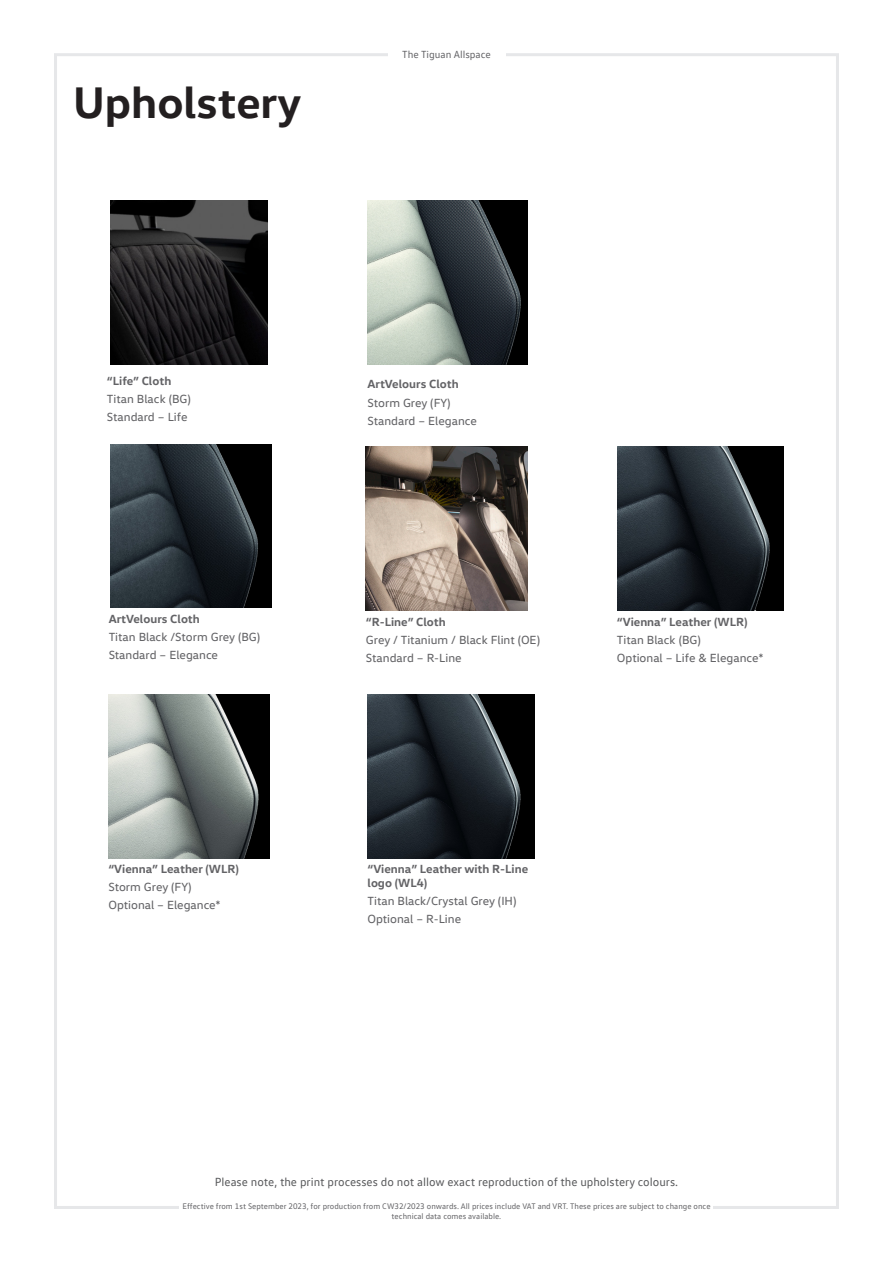
<style>
.page{position:relative;width:893px;height:1263px;background:#fff}
.page>*{position:absolute;margin:0;border:0;box-sizing:border-box;transform-origin:0 0}
.Page_heading{font:700 45px "VW Head";color:#231f20}
.Centred_text{font:12px "VW Head";color:#636366}
.Centred_text-2{font:700 12px/14.4px "VW Head";color:#636366}
.t1{font:12px "VW Text";color:#57585a}
.t2{font:10.5px "VW Text";color:#636366}
.t3{font:8.25px/9.9px "VW Text";color:#636366;text-align:center}
</style>
<div class="page">
<img style="left:367px;top:200px;width:160px;height:164px">
<img style="left:110px;top:444px;width:161px;height:164px">
<img style="left:366px;top:446px;width:161px;height:164px">
<img style="left:110px;top:200px;width:158px;height:164px">
<img style="left:618px;top:446px;width:166px;height:164px">
<img style="left:109px;top:695px;width:161px;height:163px">
<img style="left:367px;top:695px;width:168px;height:163px">
<p class="Page_heading" style="left:73px;top:73px;width:230px">Upholstery</p>
<p class="t2" style="left:402px;top:47px;width:90px">The Tiguan Allspace</p>
<p class="Centred_text-2" style="left:107px;top:373px;width:66px">“Life” Cloth</p>
<p class="Centred_text" style="left:107px;top:391px;width:85px">Titan Black (BG)</p>
<p class="Centred_text" style="left:107px;top:410px;width:82px">Standard – Life</p>
<p class="Centred_text-2" style="left:109px;top:611px;width:93px">ArtVelours Cloth</p>
<p class="Centred_text" style="left:109px;top:629px;width:153px">Titan Black /Storm Grey (BG)</p>
<p class="Centred_text" style="left:109px;top:647px;width:111px">Standard – Elegance</p>
<p class="Centred_text-2" style="left:108px;top:861px;width:132px">“Vienna” Leather (WLR)</p>
<p class="Centred_text" style="left:108px;top:879px;width:85px">Storm Grey (FY)</p>
<p class="Centred_text" style="left:108px;top:897px;width:114px">Optional – Elegance*</p>
<p class="Centred_text-2" style="left:367px;top:377px;width:93px">ArtVelours Cloth</p>
<p class="Centred_text" style="left:367px;top:395px;width:85px">Storm Grey (FY)</p>
<p class="Centred_text" style="left:367px;top:413px;width:111px">Standard – Elegance</p>
<p class="Centred_text-2" style="left:366px;top:614px;width:81px">“R-Line” Cloth</p>
<p class="Centred_text" style="left:366px;top:632px;width:176px">Grey / Titanium / Black Flint (OE)</p>
<p class="Centred_text" style="left:366px;top:650px;width:97px">Standard – R-Line</p>
<p class="Centred_text-2" style="left:617px;top:614px;width:132px">“Vienna” Leather (WLR)</p>
<p class="Centred_text" style="left:617px;top:632px;width:85px">Titan Black (BG)</p>
<p class="Centred_text" style="left:617px;top:650px;width:148px">Optional – Life &amp; Elegance*</p>
<p class="Centred_text-2" style="left:367px;top:861px;width:162px">“Vienna” Leather with R-Line logo (WL4)</p>
<p class="Centred_text" style="left:367px;top:894px;width:150px">Titan Black/Crystal Grey (IH)</p>
<p class="Centred_text" style="left:367px;top:912px;width:95px">Optional – R-Line</p>
<p class="t1" style="left:215px;top:1174px;width:465px">Please note, the print processes do not allow exact reproduction of the upholstery colours.</p>
<p class="t3" style="left:182px;top:1201px;width:530px">Effective from 1st September 2023, for production from CW32/2023 onwards. All prices include VAT and VRT. These prices are subject to change once technical data comes available.</p>
</div>
